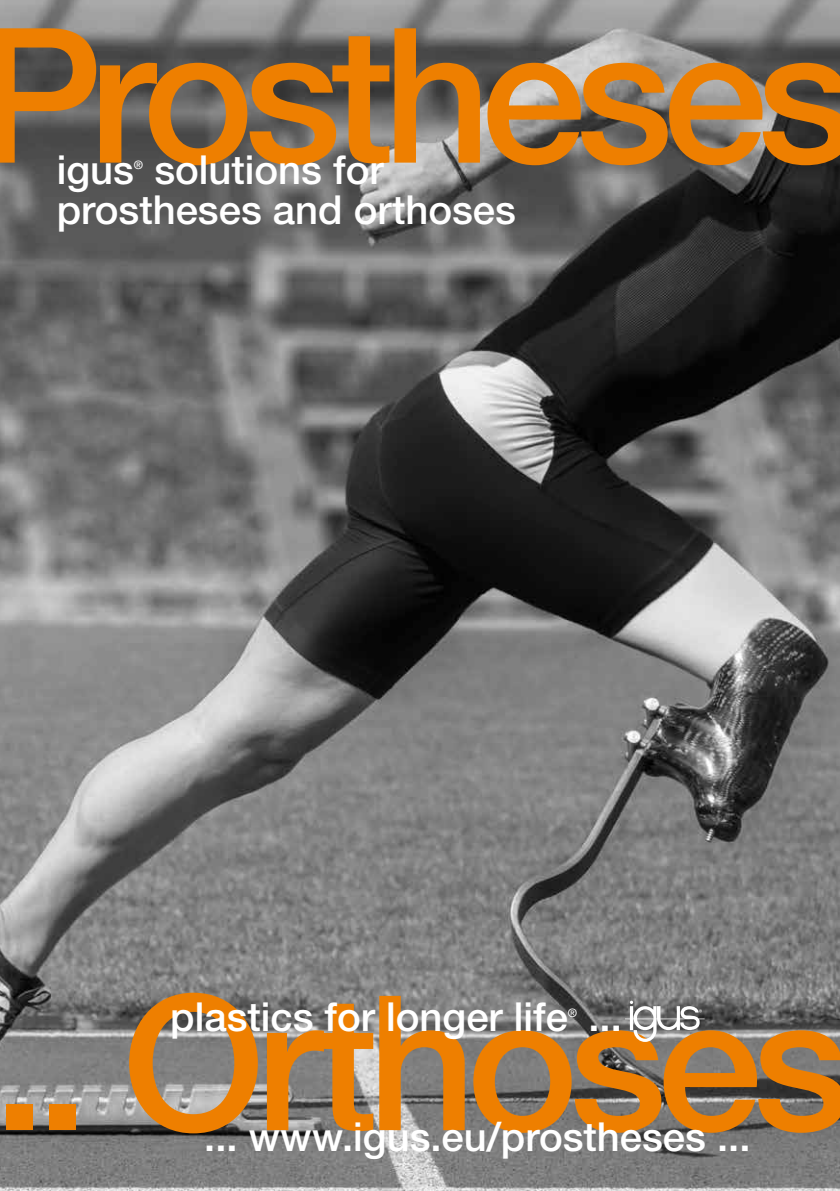
<style>
.page{position:relative;width:840px;height:1191px;background:#fff}
.page>*{position:absolute;margin:0;border:0;box-sizing:border-box;transform-origin:0 0}
.t1{font:500 188px "Helvetica Neue LTW1 G";letter-spacing:-.055em;color:#ee7f00}
.t2{font:500 40px/40px "Helvetica Neue LTW1 G";color:#fff}
.t3{font:500 11.6px "Helvetica Neue LTW1 G";color:#fff}
</style>
<div class="page">
<img style="left:0;top:0;width:839px;height:1191px">
<svg style="left:624px;top:1000px;width:80px;height:42px"></svg>
<h1 class="t1" style="left:-23px;top:-17px;width:878px">Prostheses</h1>
<p class="t2" style="left:57px;top:150px;width:79px">igus</p>
<p class="t3" style="left:134px;top:158px;width:11px">®</p>
<p class="t2" style="left:57px;top:150px;width:460px;text-indent:98px">solutions for prostheses and orthoses</p>
<h1 class="t1" style="left:-7px;top:950px;width:857px">.. Orthoses</h1>
<p class="t2" style="left:170px;top:997px;width:399px">plastics for longer life</p>
<p class="t3" style="left:567px;top:1005px;width:11px">®</p>
<p class="t2" style="left:588px;top:997px;width:35px">...</p>
<p class="t2" style="left:204px;top:1116px;width:547px">... www.igus.eu/prostheses ...</p>
</div>
